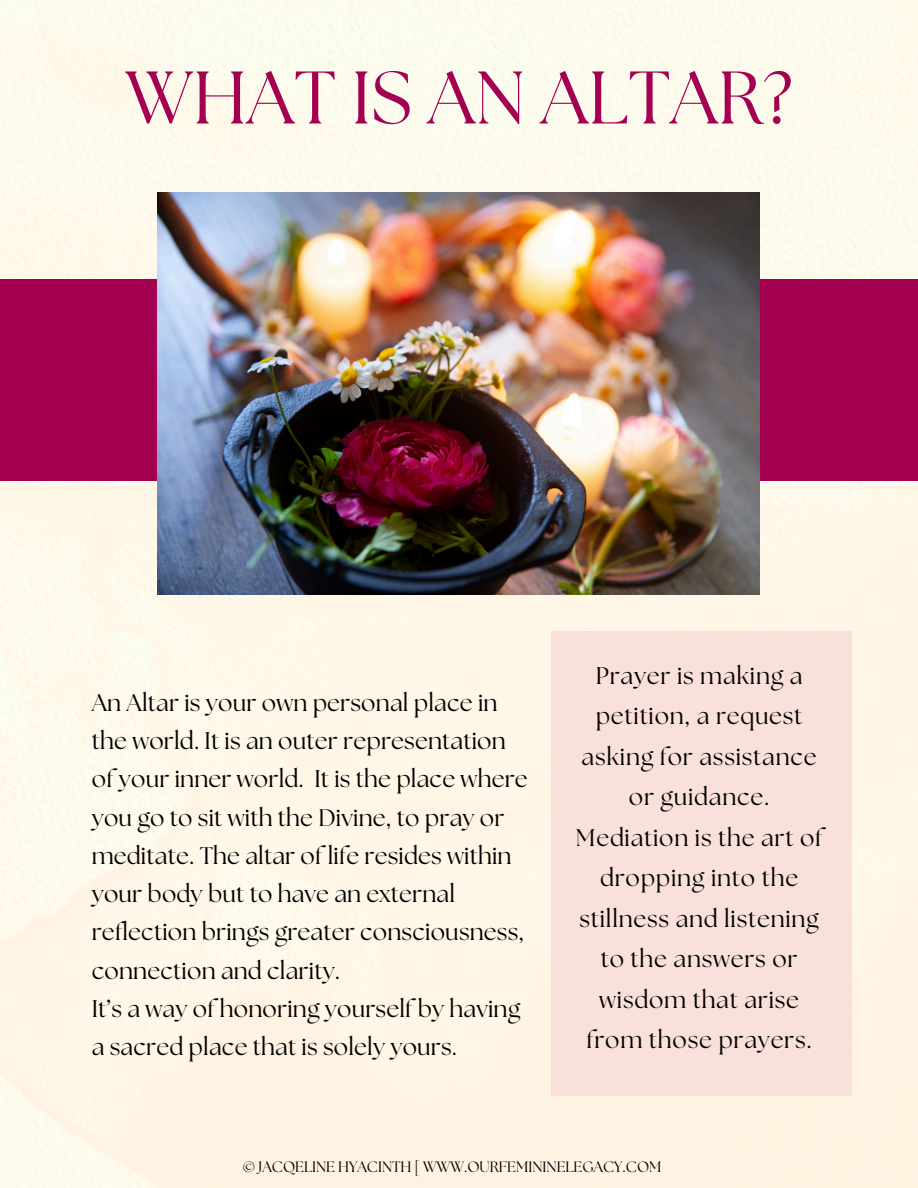
<style>
.page{position:relative;width:918px;height:1188px;background:#fff8e9}
.page>*{position:absolute;margin:0;border:0;box-sizing:border-box;transform-origin:0 0}
.t1{font:74.25px "The Seasons";color:#a30052}
.t2{font:24px/38.2px "The Seasons";letter-spacing:.005em;color:#000}
.t3{font:24px/40.5px "The Seasons";letter-spacing:.03em;color:#000;text-align:center}
.t4{font:15px "The Seasons";color:#000}
</style>
<div class="page">
<div style="left:551px;top:631px;width:300px;height:465px;background:#fae0da"></div>
<div style="left:0;top:279px;width:918px;height:201px;background:#a30052"></div>
<img style="left:158px;top:192px;width:602px;height:402px">
<p class="t1" style="left:125px;top:64px;width:669px">WHAT IS AN ALTAR?</p>
<h2 class="t2" style="left:92px;top:685px;width:437px">An Altar is your own personal place in the world. It is an outer representation of your inner world. It is the place where you go to sit with the Divine, to pray or meditate. The altar of life resides within your body but to have an external reflection brings greater consciousness, connection and clarity.<br>It’s a way of honoring yourself by having a sacred place that is solely yours.</h2>
<h2 class="t3" style="left:576px;top:657px;width:248px">Prayer is making a petition, a request asking for assistance or guidance.<br>Mediation is the art of dropping into the stillness and listening to the answers or wisdom that arise from those prayers.</h2>
<p class="t4" style="left:243px;top:1160px;width:420px">© JACQELINE HYACINTH [ WWW.OURFEMININELEGACY.COM</p>
</div>
